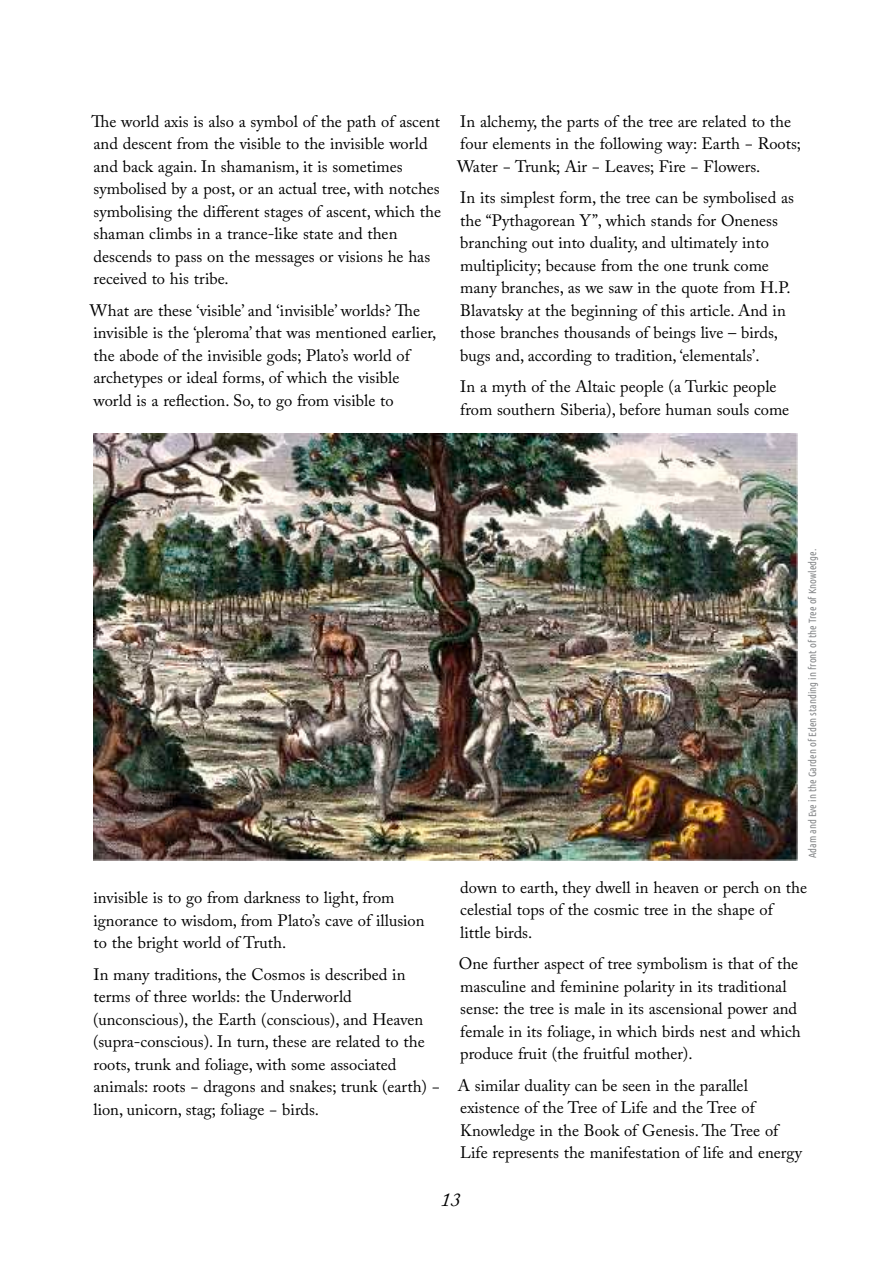
<style>
.page{position:relative;width:893px;height:1263px;background:#fff}
.page>*{position:absolute;margin:0;border:0;box-sizing:border-box;transform-origin:0 0}
.t1{font:italic 19.5px "Adobe Caslon Pro";color:#000}
.t2{font:16.5px/22.5px "Adobe Caslon Pro";color:#000}
.t3{font:10.5px "Ubuntu Condensed";color:#87898b}
</style>
<div class="page">
<img style="left:94px;top:433px;width:703px;height:428px">
<p class="t2" style="left:92px;top:111px;width:351px">The world axis is also a symbol of the path of ascent and descent from the visible to the invisible world and back again. In shamanism, it is sometimes symbolised by a post, or an actual tree, with notches symbolising the different stages of ascent, which the shaman climbs in a trance-like state and then descends to pass on the messages or visions he has received to his tribe.</p>
<p class="t2" style="left:90px;top:300px;width:348px">What are these ‘visible’ and ‘invisible’ worlds? The invisible is the ‘pleroma’ that was mentioned earlier, the abode of the invisible gods; Plato’s world of archetypes or ideal forms, of which the visible world is a reflection. So, to go from visible to</p>
<p class="t2" style="left:457px;top:111px;width:345px">In alchemy, the parts of the tree are related to the four elements in the following way: Earth − Roots;<br>Water − Trunk; Air − Leaves; Fire − Flowers.</p>
<p class="t2" style="left:460px;top:188px;width:335px">In its simplest form, the tree can be symbolised as the “Pythagorean Y”, which stands for Oneness branching out into duality, and ultimately into multiplicity; because from the one trunk come many branches, as we saw in the quote from H.P.<br>Blavatsky at the beginning of this article. And in those branches thousands of beings live – birds, bugs and, according to tradition, ‘elementals’.</p>
<p class="t2" style="left:460px;top:377px;width:331px">In a myth of the Altaic people (a Turkic people from southern Siberia), before human souls come</p>
<p class="t2" style="left:94px;top:888px;width:332px">invisible is to go from darkness to light, from ignorance to wisdom, from Plato’s cave of illusion to the bright world of Truth.</p>
<p class="t2" style="left:93px;top:965px;width:349px">In many traditions, the Cosmos is described in terms of three worlds: the Underworld (unconscious), the Earth (conscious), and Heaven (supra-conscious). In turn, these are related to the roots, trunk and foliage, with some associated animals: roots − dragons and snakes; trunk (earth) − lion, unicorn, stag; foliage − birds.</p>
<p class="t3" style="left:808px;top:858px;width:311px;rotate:-90deg">Adam and Eve in the Garden of Eden standing in front of the Tree of Knowledge.</p>
<p class="t2" style="left:460px;top:877px;width:348px">down to earth, they dwell in heaven or perch on the celestial tops of the cosmic tree in the shape of little birds.</p>
<p class="t2" style="left:459px;top:954px;width:343px">One further aspect of tree symbolism is that of the masculine and feminine polarity in its traditional sense: the tree is male in its ascensional power and female in its foliage, in which birds nest and which produce fruit (the fruitful mother).</p>
<p class="t2" style="left:458px;top:1075px;width:346px">A similar duality can be seen in the parallel existence of the Tree of Life and the Tree of Knowledge in the Book of Genesis. The Tree of Life represents the manifestation of life and energy</p>
<p class="t1" style="left:441px;top:1192px;width:21px">13</p>
</div>
